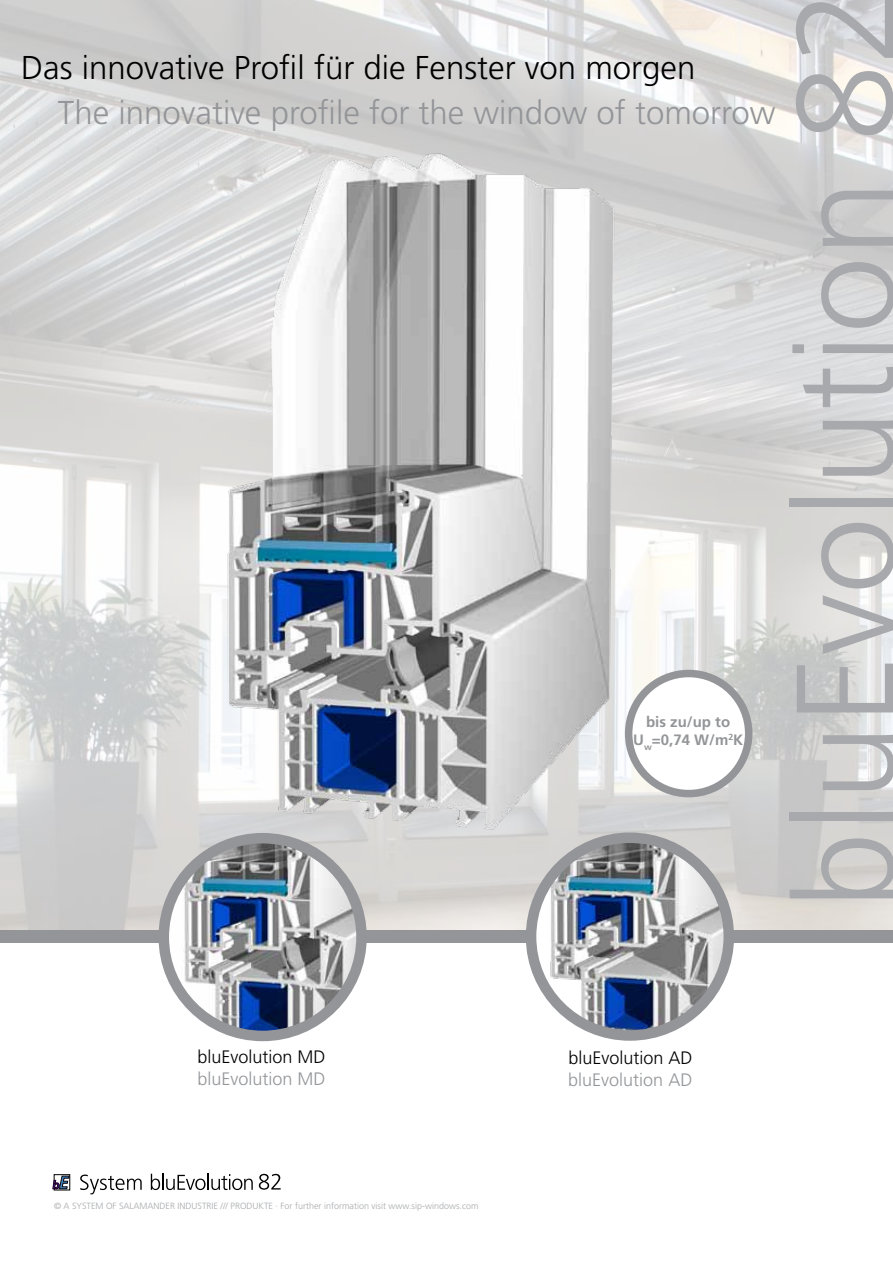
<style>
.page{position:relative;width:893px;height:1263px;background:#fff}
.page>*{position:absolute;margin:0;border:0;box-sizing:border-box;transform-origin:0 0}
.t1{font:300 138px "Frutiger LT";color:#a7a9ac}
.t2{font:300 33px "Frutiger LT";color:#939598}
.t3{font:300 33px "Frutiger LT";color:#000}
.t4{font:300 18px "Frutiger LT";color:#000}
.t5{font:300 18px "Frutiger LT";color:#939598}
.t6{font:700 15px/18px "Frutiger LT";color:#939598;text-align:center}
.t7{font:300 9px "Frutiger LT";color:#a7a9ac}
</style>
<div class="page">
<img style="left:0;top:0;width:893px;height:930px">
<img style="left:155px;top:147px;width:496px;height:714px">
<div style="left:0;top:930px;width:893px;height:13px;background:#939598"></div>
<img style="left:531px;top:838px;width:198px;height:197px;border-radius:99px">
<div style="left:526px;top:832px;width:208px;height:209px;border:10px solid #939598;border-radius:50%"></div>
<img style="left:164px;top:838px;width:197px;height:198px;border-radius:99px">
<div style="left:159px;top:833px;width:208px;height:208px;border:10px solid #939598;border-radius:50%"></div>
<div style="left:629px;top:673px;width:120px;height:120px;background:#fff;border-radius:50%"></div>
<div style="left:625px;top:670px;width:127px;height:127px;border:8px solid #939598;border-radius:50%"></div>
<div style="left:54px;top:1174px;width:16px;height:16px;border:1px solid #000"></div>
<svg style="left:53px;top:1176px;width:16px;height:13px"></svg>
<svg style="left:80px;top:1174px;width:62px;height:20px"></svg>
<svg style="left:151px;top:1174px;width:102px;height:16px"></svg>
<svg style="left:259px;top:1174px;width:22px;height:16px"></svg>
<h2 class="t3" style="left:21px;top:49px;width:676px">Das innovative Profil für die Fenster von morgen</h2>
<h2 class="t2" style="left:58px;top:94px;width:719px">The innovative profile for the window of tomorrow</h2>
<h3 class="t6" style="left:633px;top:713px;width:111px">bis zu/up to<br>U<sub>w</sub>=0,74 W/m<sup>2</sup>K</h3>
<h1 class="t1" style="left:767px;top:908px;width:922px;rotate:-90deg">bluEvolution 82</h1>
<h3 class="t4" style="left:197px;top:1046px;width:130px">bluEvolution MD</h3>
<h3 class="t4" style="left:568px;top:1047px;width:126px">bluEvolution AD</h3>
<h3 class="t5" style="left:197px;top:1068px;width:130px">bluEvolution MD</h3>
<h3 class="t5" style="left:568px;top:1069px;width:126px">bluEvolution AD</h3>
<p class="t7" style="left:54px;top:1201px;width:426px">© A SYSTEM OF SALAMANDER INDUSTRIE /// PRODUKTE · For further information visit www.sip-windows.com</p>
</div>
